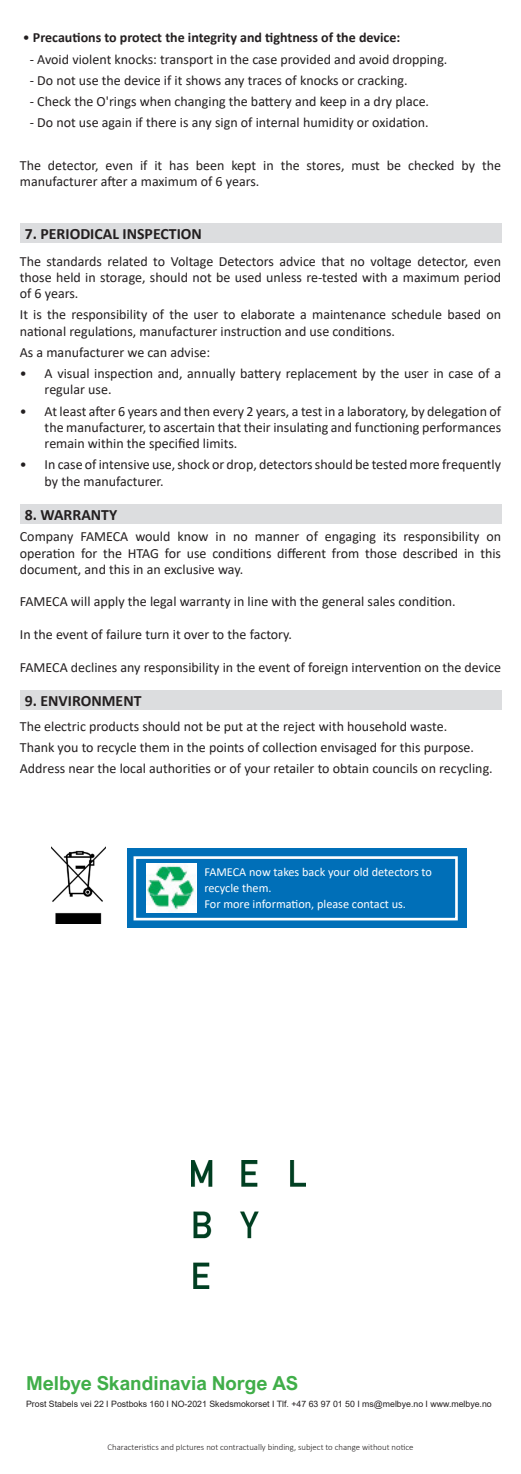
<style>
.page{position:relative;width:521px;height:1474px;background:#fff}
.page>*{position:absolute;margin:0;border:0;box-sizing:border-box;transform-origin:0 0}
.t1{font:700 19.25px "Arial Nova";color:#40ae49}
.t2{font:700 15.75px "Calibri";color:#231f20}
.t3{font:14px/16.3px "Calibri";color:#231f20}
.t4{font:700 14px "Calibri";color:#231f20}
.t5{font:12.25px/15.8px "Calibri";color:#fff}
.t6{font:8.75px "Arial";color:#231f20}
.t7{font:300 8.75px "Calibri";color:#231f20}
.s1{font-weight:400}
</style>
<div class="page">
<div style="left:20px;top:223px;width:481px;height:20px;background:#dcdddf"></div>
<div style="left:20px;top:504px;width:481px;height:20px;background:#dcdddf"></div>
<div style="left:20px;top:689px;width:481px;height:20px;background:#dcdddf"></div>
<div style="left:127px;top:848px;width:339px;height:80px;background:#006fb8"></div>
<div style="left:133px;top:856px;width:325px;height:64px;border:3px solid #fff"></div>
<div style="left:147px;top:863px;width:49px;height:50px;background:#fff"></div>
<img style="left:147px;top:863px;width:49px;height:49px">
<img style="left:52px;top:847px;width:54px;height:76px">
<img style="left:191px;top:1160px;width:115px;height:128px">
<p class="t4" style="left:23px;top:28px;width:379px"><span class="s1">•</span> Precautions to protect the integrity and tightness of the device:</p>
<p class="t3" style="left:30px;top:50px;width:419px">- Avoid violent knocks: transport in the case provided and avoid dropping.</p>
<p class="t3" style="left:30px;top:72px;width:379px">- Do not use the device if it shows any traces of knocks or cracking.</p>
<p class="t3" style="left:30px;top:93px;width:401px">- Check the O'rings when changing the battery and keep in a dry place.</p>
<p class="t3" style="left:30px;top:114px;width:400px">- Do not use again if there is any sign of internal humidity or oxidation.</p>
<p class="t3" style="left:20px;top:157px;width:483px">The detector, even if it has been kept in the stores, must be checked by the manufacturer after a maximum of 6 years.</p>
<p class="t2" style="left:25px;top:223px;width:179px">7. PERIODICAL INSPECTION</p>
<p class="t3" style="left:20px;top:252px;width:483px;text-align:justify">The standards related to Voltage Detectors advice that no voltage detector, even those held in storage, should not be used unless re-tested with a maximum period of 6 years.</p>
<p class="t3" style="left:20px;top:306px;width:483px">It is the responsibility of the user to elaborate a maintenance schedule based on national regulations, manufacturer instruction and use conditions.</p>
<p class="t3" style="left:20px;top:344px;width:192px">As a manufacturer we can advise:</p>
<p class="t3" style="left:45px;top:365px;width:458px;text-indent:-25px">• A visual inspection and, annually battery replacement by the user in case of a regular use.</p>
<p class="t3" style="left:45px;top:402px;width:458px;text-align:justify;text-indent:-25px">• At least after 6 years and then every 2 years, a test in a laboratory, by delegation of the manufacturer, to ascertain that their insulating and functioning performances remain within the specified limits.</p>
<p class="t3" style="left:45px;top:456px;width:458px;text-indent:-25px">• In case of intensive use, shock or drop, detectors should be tested more frequently by the manufacturer.</p>
<p class="t2" style="left:25px;top:503px;width:94px">8. WARRANTY</p>
<p class="t3" style="left:20px;top:528px;width:483px;text-align:justify">Company FAMECA would know in no manner of engaging its responsibility on operation for the HTAG for use conditions different from those described in this document, and this in an exclusive way.</p>
<p class="t3" style="left:20px;top:593px;width:437px">FAMECA will apply the legal warranty in line with the general sales condition.</p>
<p class="t3" style="left:20px;top:626px;width:274px">In the event of failure turn it over to the factory.</p>
<p class="t3" style="left:20px;top:658px;width:483px">FAMECA declines any responsibility in the event of foreign intervention on the device</p>
<p class="t2" style="left:25px;top:689px;width:118px">9. ENVIRONMENT</p>
<p class="t3" style="left:20px;top:717px;width:429px">The electric products should not be put at the reject with household waste.</p>
<p class="t3" style="left:20px;top:739px;width:456px">Thank you to recycle them in the points of collection envisaged for this purpose.</p>
<p class="t3" style="left:20px;top:760px;width:474px">Address near the local authorities or of your retailer to obtain councils on recycling.</p>
<p class="t5" style="left:204px;top:864px;width:229px">FAMECA now takes back your old detectors to recycle them.</p>
<p class="t5" style="left:204px;top:895px;width:203px">For more information, please contact us.</p>
<p class="t1" style="left:26px;top:1371px;width:274px">Melbye Skandinavia Norge AS</p>
<p class="t6" style="left:26px;top:1397px;width:467px">Prost Stabels vei 22 I Postboks 160 I NO-2021 Skedsmokorset I Tlf. +47 63 97 01 50 I ms@melbye.no I www.melbye.no</p>
<p class="t7" style="left:108px;top:1441px;width:307px">Characteristics and pIctures not contractually binding, subject to change without notice</p>
</div>
